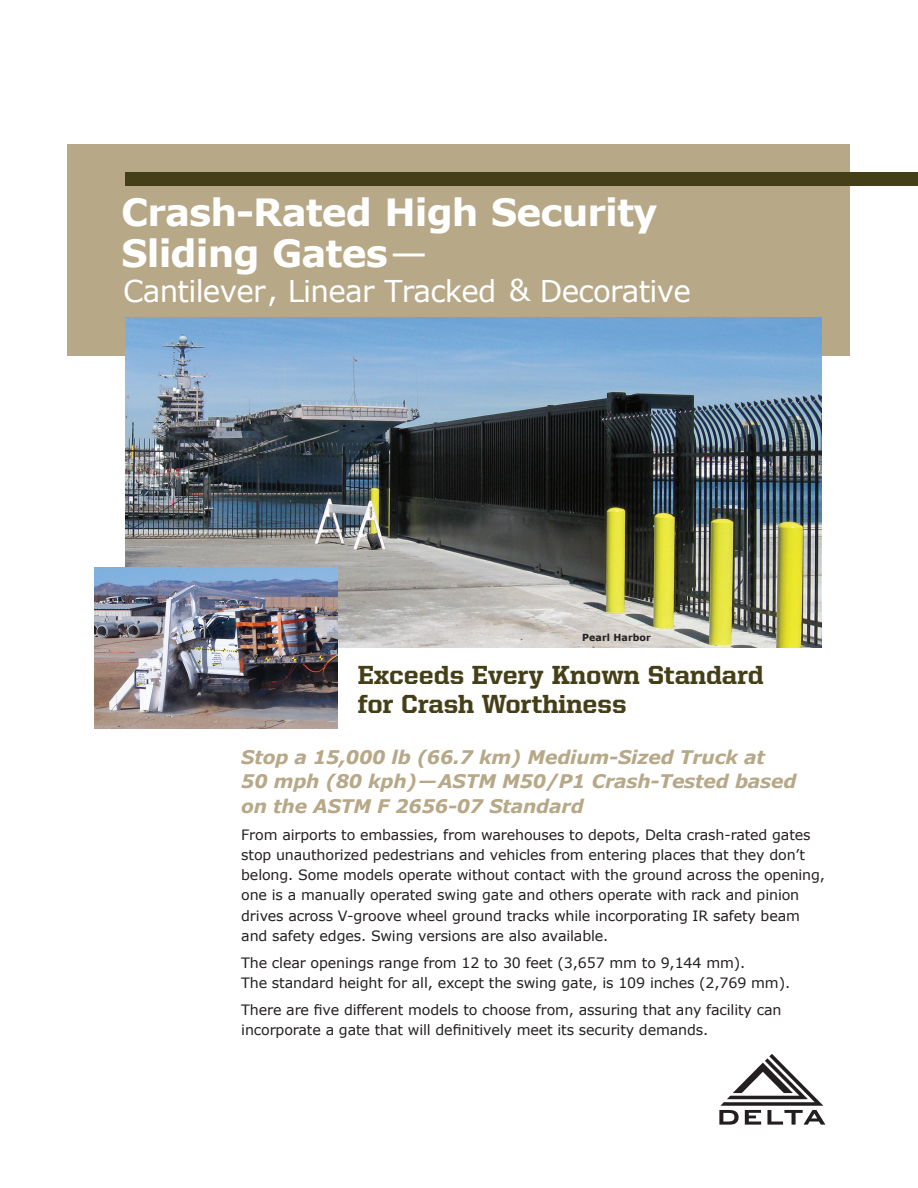
<style>
.page{position:relative;width:918px;height:1188px;background:#fff}
.page>*{position:absolute;margin:0;border:0;box-sizing:border-box;transform-origin:0 0}
.t1{font:700 37.5px/40.5px "Verdana";letter-spacing:-.025em;color:#fff}
.t2{font:30px "Verdana";letter-spacing:-.025em;color:#fff}
.t3{font:800 26.25px/28.5px "United Serif Reg";color:#453f18}
.FC_SubHead{font:italic 700 18.75px/24.8px "Verdana";letter-spacing:-.01em;color:#b7a887}
.Paragraph_Style_9_5{font:14.25px/20.2px "Verdana";letter-spacing:-.01em;color:#231f20}
.t4{font:700 9.75px "Verdana";letter-spacing:.01em;color:#231f20}
.s1{font-weight:400}
</style>
<div class="page">
<div style="left:68px;top:145px;width:782px;height:211px;background:#b7a887"></div>
<div style="left:125px;top:172px;width:793px;height:13px;background:#453f18"></div>
<img style="left:125px;top:317px;width:697px;height:331px">
<img style="left:719px;top:1054px;width:107px;height:71px">
<img style="left:94px;top:567px;width:244px;height:162px">
<p class="t1" style="left:121px;top:193px;width:538px">Crash-Rated High Security<br>Sliding Gates<span class="s1">—</span></p>
<p class="t2" style="left:123px;top:272px;width:569px">Cantilever, Linear Tracked &amp; Decorative</p>
<p class="t4" style="left:582px;top:631px;width:70px">Pearl Harbor</p>
<p class="t3" style="left:358px;top:661px;width:408px">Exceeds Every Known Standard for Crash Worthiness</p>
<p class="FC_SubHead" style="left:241px;top:745px;width:557px">Stop a 15,000 lb (66.7 km) Medium-Sized Truck at<br>50 mph (80 kph)—ASTM M50/P1 Crash-Tested based on the ASTM F 2656-07 Standard</p>
<p class="Paragraph_Style_9_5" style="left:241px;top:824px;width:585px">From airports to embassies, from warehouses to depots, Delta crash-rated gates stop unauthorized pedestrians and vehicles from entering places that they don’t belong. Some models operate without contact with the ground across the opening, one is a manually operated swing gate and others operate with rack and pinion drives across V-groove wheel ground tracks while incorporating IR safety beam and safety edges. Swing versions are also available.</p>
<p class="Paragraph_Style_9_5" style="left:241px;top:953px;width:550px">The clear openings range from 12 to 30 feet (3,657 mm to 9,144 mm).<br>The standard height for all, except the swing gate, is 109 inches (2,769 mm).</p>
<p class="Paragraph_Style_9_5" style="left:241px;top:1000px;width:542px">There are five different models to choose from, assuring that any facility can incorporate a gate that will definitively meet its security demands.</p>
</div>
